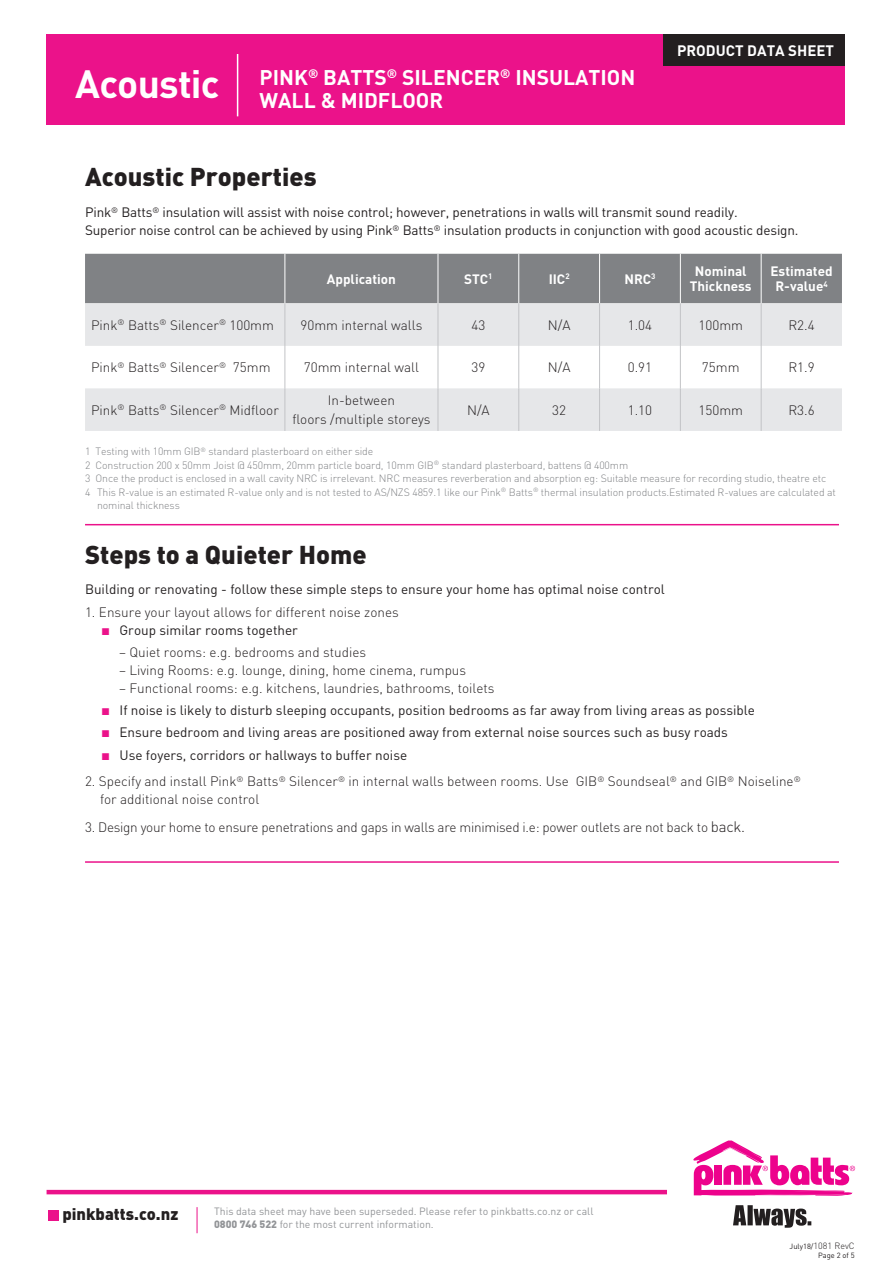
<style>
.page{position:relative;width:893px;height:1263px;background:#fff}
.page>*{position:absolute;margin:0;border:0;box-sizing:border-box;transform-origin:0 0}
.t1{font:900 37.5px "DIN";color:#eb128a}
.t2{font:900 25.5px "DIN";color:#231f20}
.t3{font:700 21px/22.5px "DIN";color:#fff;text-align:center}
.t4{font:900 16.5px "DIN";color:#231f20}
.t5{font:700 15px "DIN";color:#fff}
.t6{font:13.5px/18px "DIN";color:#231f20}
.t7{font:300 13.5px/18.8px "DIN";color:#231f20;text-align:center}
.t8{font:300 13.5px "DIN";letter-spacing:-.02em;color:#231f20}
.t9{font:700 13.5px/15px "DIN";color:#fff;text-align:center}
.t10{font:300 10.5px "DIN";letter-spacing:-.01em;color:#808285}
.t11{font:10.5px/12.6px "DIN";color:#939598}
.t12{font:300 9px "DIN";color:#231f20}
.t13{font:7.5px "DIN";color:#231f20}
.s1{font-size:39px}
.s2{font-size:15px}
.s3{font-weight:900}
.s4{font-weight:400;font-size:7.5px}
</style>
<div class="page">
<svg style="left:693px;top:1140px;width:162px;height:56px"></svg>
<hr style="left:700px;top:1192px;width:15px;height:3px;background:#ed028c">
<svg style="left:733px;top:1205px;width:78px;height:23px"></svg>
<hr style="left:47px;top:1190px;width:620px;height:4px;background:#eb128a">
<div style="left:48px;top:1210px;width:11px;height:10px;background:#eb128a"></div>
<div style="left:47px;top:35px;width:798px;height:90px;background:#eb128a"></div>
<div style="left:663px;top:35px;width:182px;height:31px;background:#231f20"></div>
<svg style="left:197px;top:1207px;width:1px;height:26px"></svg>
<hr style="left:237px;top:54px;width:1px;height:62px;background:#fff">
<hr style="left:85px;top:524px;width:754px;height:1px;background:#eb128a">
<hr style="left:85px;top:861px;width:754px;height:2px;background:#eb128a">
<div style="left:85px;top:254px;width:757px;height:49px;background:#808285"></div>
<svg style="left:85px;top:303px;width:757px;height:128px;fill:#e6e7e9"></svg>
<hr style="left:285px;top:254px;width:1px;height:49px;background:#fff">
<hr style="left:438px;top:254px;width:1px;height:49px;background:#fff">
<hr style="left:518px;top:254px;width:1px;height:49px;background:#fff">
<hr style="left:599px;top:254px;width:1px;height:49px;background:#fff">
<hr style="left:680px;top:254px;width:1px;height:49px;background:#fff">
<hr style="left:761px;top:254px;width:1px;height:49px;background:#fff">
<hr style="left:285px;top:303px;width:1px;height:43px;background:#c2c3c6">
<hr style="left:438px;top:303px;width:1px;height:43px;background:#c2c3c6">
<hr style="left:518px;top:303px;width:1px;height:43px;background:#c2c3c6">
<hr style="left:599px;top:303px;width:1px;height:43px;background:#c2c3c6">
<hr style="left:680px;top:303px;width:1px;height:43px;background:#c2c3c6">
<hr style="left:761px;top:303px;width:1px;height:43px;background:#c2c3c6">
<hr style="left:285px;top:346px;width:1px;height:42px;background:#c2c3c6">
<hr style="left:438px;top:346px;width:1px;height:42px;background:#c2c3c6">
<hr style="left:518px;top:346px;width:1px;height:42px;background:#c2c3c6">
<hr style="left:599px;top:346px;width:1px;height:42px;background:#c2c3c6">
<hr style="left:680px;top:346px;width:1px;height:42px;background:#c2c3c6">
<hr style="left:761px;top:346px;width:1px;height:42px;background:#c2c3c6">
<hr style="left:285px;top:388px;width:1px;height:43px;background:#c2c3c6">
<hr style="left:438px;top:388px;width:1px;height:43px;background:#c2c3c6">
<hr style="left:518px;top:388px;width:1px;height:43px;background:#c2c3c6">
<hr style="left:599px;top:388px;width:1px;height:43px;background:#c2c3c6">
<hr style="left:680px;top:388px;width:1px;height:43px;background:#c2c3c6">
<hr style="left:761px;top:388px;width:1px;height:43px;background:#c2c3c6">
<h3 class="t3" style="left:75px;top:65px;width:562px"><span class="s1">Acoustic</span> PINK<sup>®</sup> BATTS<sup>®</sup> SILENCER<sup>®</sup> INSULATION<br>WALL &amp; MIDFLOOR</h3>
<p class="t5" style="left:677px;top:40px;width:159px">PRODUCT DATA SHEET</p>
<h2 class="t2" style="left:85px;top:160px;width:233px">Acoustic Properties</h2>
<p class="t6" style="left:85px;top:203px;width:715px">Pink<sup>®</sup> Batts<sup>®</sup> insulation will assist with noise control; however, penetrations in walls will transmit sound readily.<br>Superior noise control can be achieved by using Pink<sup>®</sup> Batts<sup>®</sup> insulation products in conjunction with good acoustic design.</p>
<p class="t9" style="left:327px;top:271px;width:71px">Application</p>
<p class="t9" style="left:464px;top:271px;width:30px">STC<sup>1</sup></p>
<p class="t9" style="left:549px;top:271px;width:22px">IIC<sup>2</sup></p>
<p class="t9" style="left:624px;top:271px;width:33px">NRC<sup>3</sup></p>
<p class="t9" style="left:690px;top:263px;width:63px">Nominal<br>Thickness</p>
<p class="t9" style="left:770px;top:263px;width:64px">Estimated<br>R-value<sup>4</sup></p>
<p class="t7" style="left:91px;top:315px;width:184px">Pink<sup>®</sup> Batts<sup>®</sup> Silencer<sup>®</sup> 100mm</p>
<p class="t7" style="left:300px;top:315px;width:123px">90mm internal walls</p>
<p class="t7" style="left:471px;top:315px;width:15px">43</p>
<p class="t7" style="left:548px;top:315px;width:24px">N/A</p>
<p class="t7" style="left:628px;top:315px;width:26px">1.04</p>
<p class="t7" style="left:698px;top:315px;width:46px">100mm</p>
<p class="t7" style="left:788px;top:315px;width:28px">R2.4</p>
<p class="t7" style="left:91px;top:358px;width:181px">Pink<sup>®</sup> Batts<sup>®</sup> Silencer<sup>®</sup> 75mm</p>
<p class="t7" style="left:304px;top:358px;width:117px">70mm internal wall</p>
<p class="t7" style="left:471px;top:358px;width:15px">39</p>
<p class="t7" style="left:548px;top:358px;width:24px">N/A</p>
<p class="t7" style="left:628px;top:358px;width:26px">0.91</p>
<p class="t7" style="left:702px;top:358px;width:39px">75mm</p>
<p class="t7" style="left:788px;top:358px;width:28px">R1.9</p>
<p class="t7" style="left:91px;top:400px;width:189px">Pink<sup>®</sup> Batts<sup>®</sup> Silencer<sup>®</sup> Midfloor</p>
<p class="t7" style="left:292px;top:391px;width:140px">In-between<br>floors /multiple storeys</p>
<p class="t7" style="left:467px;top:400px;width:24px">N/A</p>
<p class="t7" style="left:552px;top:400px;width:15px">32</p>
<p class="t7" style="left:628px;top:400px;width:26px">1.10</p>
<p class="t7" style="left:698px;top:400px;width:46px">150mm</p>
<p class="t7" style="left:788px;top:400px;width:28px">R3.6</p>
<p class="t10" style="left:85px;top:445px;width:290px">1 Testing with 10mm GIB<sup>®</sup> standard plasterboard on either side</p>
<p class="t10" style="left:85px;top:459px;width:545px">2 Construction 200 x 50mm Joist @ 450mm, 20mm particle board, 10mm GIB<sup>®</sup> standard plasterboard, battens @ 400mm</p>
<p class="t10" style="left:85px;top:472px;width:743px">3 Once the product is enclosed in a wall cavity NRC is irrelevant. NRC measures reverberation and absorption eg: Suitable measure for recording studio, theatre etc</p>
<p class="t10" style="left:85px;top:486px;width:752px">4 This R-value is an estimated R-value only and is not tested to AS/NZS 4859.1 like our Pink<sup>®</sup> Batts<sup>®</sup> thermal insulation products.Estimated R-values are calculated at</p>
<p class="t10" style="left:97px;top:499px;width:84px">nominal thickness</p>
<h2 class="t2" style="left:85px;top:537px;width:283px">Steps to a Quieter Home</h2>
<p class="t6" style="left:85px;top:580px;width:581px">Building or renovating - follow these simple steps to ensure your home has optimal noise control</p>
<p class="t7" style="left:85px;top:602px;width:315px">1. Ensure your layout allows for different noise zones</p>
<h1 class="t1" style="left:100px;top:596px;width:13px">.</h1>
<p class="t6" style="left:120px;top:621px;width:180px">Group similar rooms together</p>
<p class="t7" style="left:119px;top:643px;width:249px">– Quiet rooms: e.g. bedrooms and studies</p>
<p class="t7" style="left:119px;top:661px;width:349px">– Living Rooms: e.g. lounge, dining, home cinema, rumpus</p>
<p class="t7" style="left:119px;top:679px;width:377px">– Functional rooms: e.g. kitchens, laundries, bathrooms, toilets</p>
<h1 class="t1" style="left:100px;top:676px;width:13px">.</h1>
<p class="t6" style="left:120px;top:701px;width:637px">If noise is likely to disturb sleeping occupants, position bedrooms as far away from living areas as possible</p>
<h1 class="t1" style="left:100px;top:699px;width:13px">.</h1>
<p class="t6" style="left:120px;top:723px;width:610px">Ensure bedroom and living areas are positioned away from external noise sources such as busy roads</p>
<h1 class="t1" style="left:100px;top:721px;width:13px">.</h1>
<p class="t6" style="left:120px;top:746px;width:289px">Use foyers, corridors or hallways to buffer noise</p>
<p class="t7" style="left:100px;top:772px;width:702px;line-height:18px;text-align:left;text-indent:-15px">2. Specify and install Pink<sup>®</sup> Batts<sup>®</sup> Silencer<sup>®</sup> in internal walls between rooms. Use GIB<sup>®</sup> Soundseal<sup>®</sup> and GIB<sup>®</sup> Noiseline<sup>® </sup>for additional noise control</p>
<p class="t8" style="left:85px;top:818px;width:661px">3. Design your home to ensure penetrations and gaps in walls are minimised i.e: power outlets are not back to <span class="s2">back.</span></p>
<p class="t4" style="left:62px;top:1203px;width:117px">pinkbatts.co.nz</p>
<p class="t11" style="left:214px;top:1205px;width:381px">This data sheet may have been superseded. Please refer to pinkbatts.co.nz or call<br><span class="s3">0800 746 522</span> for the most current information.</p>
<p class="t12" style="left:790px;top:1240px;width:67px"><span class="s4">July18/</span>1081 RevC</p>
<p class="t13" style="left:818px;top:1251px;width:38px">Page 2 of 5</p>
</div>
